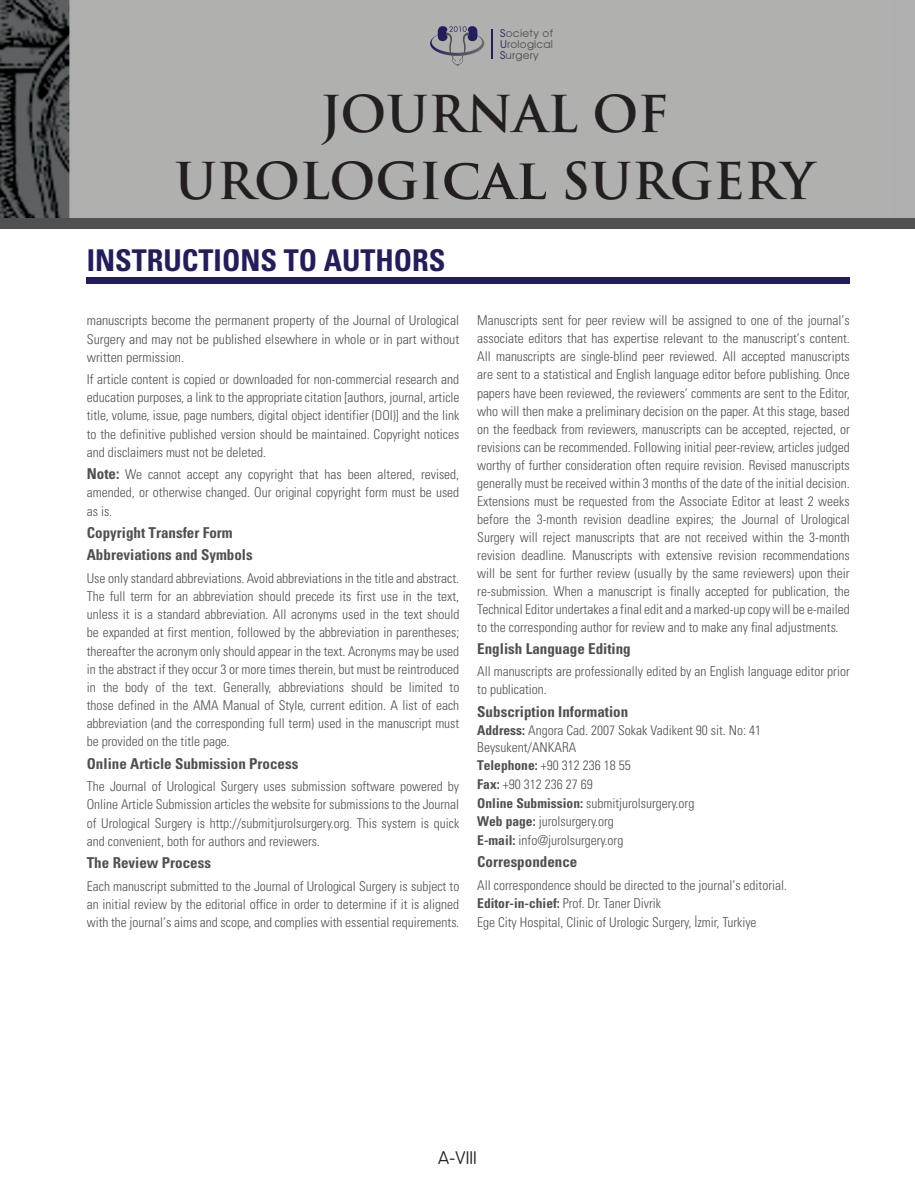
<style>
.page{position:relative;width:915px;height:1191px;background:#fff}
.page>*{position:absolute;margin:0;border:0;box-sizing:border-box;transform-origin:0 0}
.t1{font:700 49.5px/66.6px "Trajan Pro";color:#231f20;text-align:center}
.t2{font:30px "Univers Cond Bd Tr";color:#221d5d}
.t3{font:18px "VAG Rounded Thin Tr";color:#231f20}
.t4{font:15px/22.4px "Univers Cond Bd Tr";color:#505052}
.t5{font:13.5px/18.1px "Univers Cond Light Tr";color:#505052;text-align:justify}
.t6{font:10.5px/11.2px "Avant Garde Tr";letter-spacing:.02em;color:#505052;text-align:justify}
.s1{color:#221d5d}
.s2{font-size:55.5px}
.s3{font-family:"Univers Cond Bd Tr";font-size:15px}
.s4{font-family:"Univers Cond Bd Tr"}
</style>
<div class="page">
<div style="left:87px;top:277px;width:762px;height:6px;background:#221d5d"></div>
<div style="left:0;top:216px;width:914px;height:13px;background:#505052"></div>
<img style="left:0;top:0;width:893px;height:218px">
<hr style="left:491px;top:29px;width:1px;height:30px;background:#221d5d">
<svg style="left:430px;top:26px;width:54px;height:41px;background:#91919a"></svg>
<div style="left:893px;top:0;width:21px;height:218px;background:#afafaf"></div>
<p class="t6" style="left:500px;top:27px;width:54px"><span class="s1">S</span>ociety of <span class="s1">U</span>rological <span class="s1">S</span>urgery</p>
<h1 class="t1" style="left:175px;top:82px;width:640px">JOURNAL OF<br>UROLOGI<span class="s2">cal</span> SURGERY</h1>
<h2 class="t2" style="left:87px;top:241px;width:360px">INSTRUCTIONS TO AUTHORS</h2>
<p class="t5" style="left:87px;top:311px;width:374px">manuscripts become the permanent property of the Journal of Urological Surgery and may not be published elsewhere in whole or in part without written permission.</p>
<p class="t5" style="left:87px;top:370px;width:374px">If article content is copied or downloaded for non-commercial research and education purposes, a link to the appropriate citation [authors, journal, article title, volume, issue, page numbers, digital object identifier (DOI)] and the link to the definitive published version should be maintained. Copyright notices and disclaimers must not be deleted.</p>
<p class="t5" style="left:87px;top:465px;width:374px"><span class="s3">Note:</span> We cannot accept any copyright that has been altered, revised, amended, or otherwise changed. Our original copyright form must be used as is.</p>
<p class="t4" style="left:87px;top:521px;width:167px">Copyright Transfer Form<br>Abbreviations and Symbols</p>
<p class="t5" style="left:87px;top:569px;width:374px">Use only standard abbreviations. Avoid abbreviations in the title and abstract.<br>The full term for an abbreviation should precede its first use in the text, unless it is a standard abbreviation. All acronyms used in the text should be expanded at first mention, followed by the abbreviation in parentheses; thereafter the acronym only should appear in the text. Acronyms may be used in the abstract if they occur 3 or more times therein, but must be reintroduced in the body of the text. Generally, abbreviations should be limited to those defined in the AMA Manual of Style, current edition. A list of each abbreviation (and the corresponding full term) used in the manuscript must be provided on the title page.</p>
<p class="t4" style="left:87px;top:752px;width:213px">Online Article Submission Process</p>
<p class="t5" style="left:87px;top:777px;width:374px">The Journal of Urological Surgery uses submission software powered by Online Article Submission articles the website for submissions to the Journal of Urological Surgery is http://submitjurolsurgery.org. This system is quick and convenient, both for authors and reviewers.</p>
<p class="t4" style="left:87px;top:851px;width:126px">The Review Process</p>
<p class="t5" style="left:87px;top:876px;width:374px">Each manuscript submitted to the Journal of Urological Surgery is subject to an initial review by the editorial office in order to determine if it is aligned with the journal’s aims and scope, and complies with essential requirements.</p>
<p class="t5" style="left:477px;top:311px;width:374px">Manuscripts sent for peer review will be assigned to one of the journal’s associate editors that has expertise relevant to the manuscript’s content.<br>All manuscripts are single-blind peer reviewed. All accepted manuscripts are sent to a statistical and English language editor before publishing. Once papers have been reviewed, the reviewers’ comments are sent to the Editor, who will then make a preliminary decision on the paper. At this stage, based on the feedback from reviewers, manuscripts can be accepted, rejected, or revisions can be recommended. Following initial peer-review, articles judged worthy of further consideration often require revision. Revised manuscripts generally must be received within 3 months of the date of the initial decision.<br>Extensions must be requested from the Associate Editor at least 2 weeks before the 3-month revision deadline expires; the Journal of Urological Surgery will reject manuscripts that are not received within the 3-month revision deadline. Manuscripts with extensive revision recommendations will be sent for further review (usually by the same reviewers) upon their re-submission. When a manuscript is finally accepted for publication, the Technical Editor undertakes a final edit and a marked-up copy will be e-mailed to the corresponding author for review and to make any final adjustments.</p>
<p class="t4" style="left:477px;top:637px;width:155px">English Language Editing</p>
<p class="t5" style="left:477px;top:662px;width:374px">All manuscripts are professionally edited by an English language editor prior to publication.</p>
<p class="t4" style="left:477px;top:700px;width:152px">Subscription Information</p>
<p class="t5" style="left:477px;top:722px;width:285px;line-height:16.5px"><span class="s4">Address:</span> Angora Cad. 2007 Sokak Vadikent 90 sit. No: 41<br>Beysukent/ANKARA</p>
<p class="t5" style="left:477px;top:756px;width:218px;line-height:18.6px;text-align:left"><span class="s4">Telephone:</span> +90 312 236 18 55<br><span class="s4">Fax:</span> +90 312 236 27 69<br><span class="s4">Online Submission:</span> submitjurolsurgery.org<br><span class="s4">Web page:</span> jurolsurgery.org<br><span class="s4">E-mail:</span> info@jurolsurgery.org</p>
<p class="t4" style="left:477px;top:850px;width:101px">Correspondence</p>
<p class="t5" style="left:477px;top:875px;width:311px;line-height:18.6px;text-align:left">All correspondence should be directed to the journal’s editorial.<br><span class="s4">Editor-in-chief:</span> Prof. Dr. Taner Divrik<br>Ege City Hospital, Clinic of Urologic Surgery, İzmir, Turkiye</p>
<h3 class="t3" style="left:438px;top:1147px;width:40px">A-VIII</h3>
</div>
